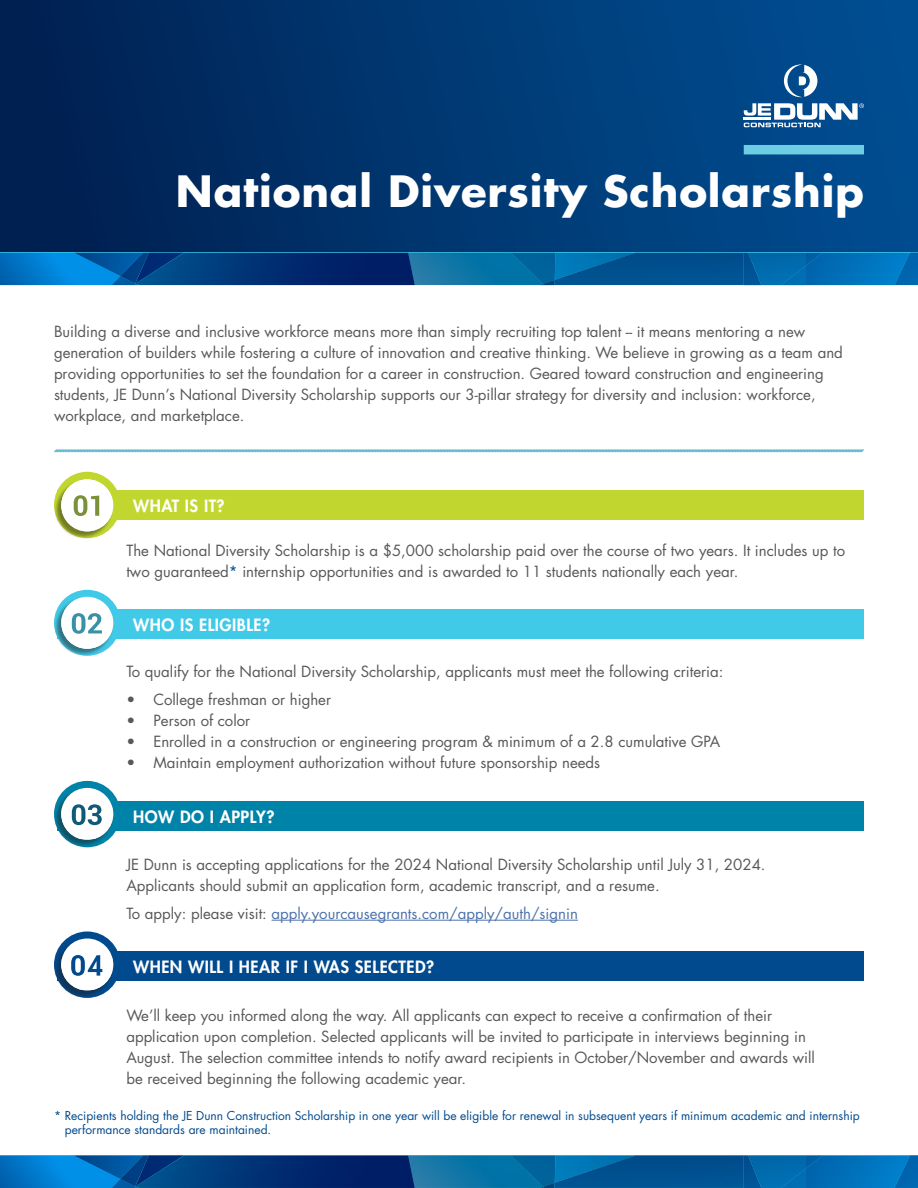
<style>
.page{position:relative;width:918px;height:1188px;background:#fff}
.page>*{position:absolute;margin:0;border:0;box-sizing:border-box;transform-origin:0 0}
.t1{font:700 42px "Futura Std";letter-spacing:.02em;color:#fff}
.t2{font:800 16.5px "Futura Std";letter-spacing:.03em;color:#fff}
.t3{font:15px/21px "Futura Std";color:#57585a}
.t4{font:15px "Futura Std";color:#4d72ac}
.t5{font:12px/14.4px "Futura Std";color:#004a8d}
.s1{color:#004a8d}
.s2{color:#57585a}
</style>
<div class="page">
<div style="left:0;top:0;width:918px;height:257px;background:linear-gradient(to right,#002051,#015195)"></div>
<div style="left:744px;top:145px;width:120px;height:9px;background:#6dcde3"></div>
<svg style="left:784px;top:64px;width:33px;height:33px"></svg>
<svg style="left:744px;top:103px;width:120px;height:24px"></svg>
<svg style="left:54px;top:449px;width:810px;height:4px;background:#9dd0e1"></svg>
<div style="left:58px;top:491px;width:806px;height:29px;background:#c1d72f"></div>
<div style="left:54px;top:472px;width:66px;height:66px;background:#c1d72f;border-radius:50%"></div>
<div style="left:54px;top:480px;width:59px;height:59px;background:#231f20;opacity:.5"></div>
<div style="left:61px;top:479px;width:52px;height:52px;background:#fff;border-radius:26px"></div>
<svg style="left:56px;top:495px;width:57px;height:21px"></svg>
<hr style="left:272px;top:920px;width:306px;height:1px;background:#4d72ac">
<div style="left:58px;top:801px;width:806px;height:29px;background:#0083a9"></div>
<div style="left:54px;top:781px;width:66px;height:66px;background:#0083a9;border-radius:50%"></div>
<div style="left:54px;top:789px;width:59px;height:58px;background:#231f20;opacity:.5"></div>
<svg style="left:54px;top:788px;width:67px;height:52px"></svg>
<div style="left:58px;top:609px;width:806px;height:30px;background:#41c9e8"></div>
<div style="left:54px;top:590px;width:66px;height:66px;background:#41c9e8;border-radius:50%"></div>
<div style="left:54px;top:597px;width:59px;height:59px;background:#231f20;opacity:.5"></div>
<div style="left:61px;top:597px;width:52px;height:52px;background:#fff;border-radius:26px"></div>
<svg style="left:54px;top:609px;width:62px;height:44px"></svg>
<div style="left:58px;top:952px;width:806px;height:29px;background:#004a8d"></div>
<svg style="left:54px;top:931px;width:66px;height:67px"></svg>
<div style="left:54px;top:939px;width:59px;height:59px;background:#231f20;opacity:.5"></div>
<svg style="left:54px;top:939px;width:67px;height:52px"></svg>
<img style="left:415px;top:253px;width:96px;height:32px">
<img style="left:511px;top:253px;width:237px;height:32px">
<img style="left:143px;top:253px;width:272px;height:32px">
<svg style="left:0;top:253px;width:143px;height:32px;background:#007acd"></svg>
<img style="left:112px;top:276px;width:23px;height:9px">
<img style="left:120px;top:253px;width:29px;height:31px">
<img style="left:555px;top:253px;width:81px;height:27px">
<img style="left:910px;top:253px;width:8px;height:32px">
<img style="left:748px;top:253px;width:162px;height:32px">
<img style="left:781px;top:266px;width:25px;height:19px">
<svg style="left:539px;top:280px;width:16px;height:5px"></svg>
<img style="left:806px;top:253px;width:16px;height:13px">
<img style="left:415px;top:1156px;width:96px;height:32px">
<img style="left:511px;top:1156px;width:237px;height:32px">
<img style="left:135px;top:1155px;width:49px;height:1px">
<img style="left:143px;top:1156px;width:272px;height:32px">
<svg style="left:0;top:1156px;width:143px;height:32px;background:#007acd"></svg>
<img style="left:112px;top:1179px;width:23px;height:9px">
<img style="left:120px;top:1156px;width:29px;height:30px">
<img style="left:555px;top:1156px;width:81px;height:27px">
<img style="left:895px;top:1155px;width:23px;height:33px">
<img style="left:748px;top:1156px;width:162px;height:32px">
<img style="left:781px;top:1168px;width:25px;height:20px">
<svg style="left:539px;top:1183px;width:16px;height:5px"></svg>
<img style="left:806px;top:1156px;width:16px;height:12px">
<p class="t1" style="left:176px;top:163px;width:690px">National Diversity Scholarship</p>
<p class="t3" style="left:54px;top:321px;width:753px">Building a diverse and inclusive workforce means more than simply recruiting top talent -- it means mentoring a new</p>
<p class="t3" style="left:54px;top:342px;width:790px">generation of builders while fostering a culture of innovation and creative thinking. We believe in growing as a team and</p>
<p class="t3" style="left:54px;top:363px;width:771px">providing opportunities to set the foundation for a career in construction. Geared toward construction and engineering</p>
<p class="t3" style="left:54px;top:384px;width:763px">students, JE Dunn’s National Diversity Scholarship supports our 3-pillar strategy for diversity and inclusion: workforce,</p>
<p class="t3" style="left:54px;top:405px;width:192px">workplace, and marketplace.</p>
<p class="t2" style="left:133px;top:496px;width:93px">WHAT IS IT?</p>
<p class="t3" style="left:126px;top:540px;width:720px">The National Diversity Scholarship is a $5,000 scholarship paid over the course of two years. It includes up to</p>
<p class="t3" style="left:126px;top:561px;width:614px">two guaranteed<span class="s1">*</span> internship opportunities and is awarded to 11 students nationally each year.</p>
<p class="t2" style="left:133px;top:614px;width:139px">WHO IS ELIGIBLE?</p>
<p class="t3" style="left:126px;top:661px;width:599px">To qualify for the National Diversity Scholarship, applicants must meet the following criteria:</p>
<p class="t3" style="left:126px;top:689px;width:206px">• College freshman or higher</p>
<p class="t3" style="left:126px;top:710px;width:125px">• Person of color</p>
<p class="t3" style="left:126px;top:731px;width:596px">• Enrolled in a construction or engineering program &amp; minimum of a 2.8 cumulative GPA</p>
<p class="t3" style="left:126px;top:752px;width:475px">• Maintain employment authorization without future sponsorship needs</p>
<p class="t2" style="left:133px;top:806px;width:143px">HOW DO I APPLY?</p>
<p class="t3" style="left:126px;top:854px;width:641px">JE Dunn is accepting applications for the 2024 National Diversity Scholarship until July 31, 2024.<br>Applicants should submit an application form, academic transcript, and a resume.</p>
<p class="t4" style="left:126px;top:904px;width:453px"><span class="s2">To apply: please visit:</span> apply.yourcausegrants.com/apply/auth/signin</p>
<p class="t2" style="left:133px;top:957px;width:303px">WHEN WILL I HEAR IF I WAS SELECTED?</p>
<p class="t3" style="left:126px;top:1005px;width:647px">We’ll keep you informed along the way. All applicants can expect to receive a confirmation of their</p>
<p class="t3" style="left:126px;top:1026px;width:681px">application upon completion. Selected applicants will be invited to participate in interviews beginning in</p>
<p class="t3" style="left:126px;top:1047px;width:690px">August. The selection committee intends to notify award recipients in October/November and awards will</p>
<p class="t3" style="left:126px;top:1068px;width:341px">be received beginning the following academic year.</p>
<p class="t5" style="left:65px;top:1108px;width:796px;text-indent:-11px">* Recipients holding the JE Dunn Construction Scholarship in one year will be eligible for renewal in subsequent years if minimum academic and internship performance standards are maintained.</p>
</div>
